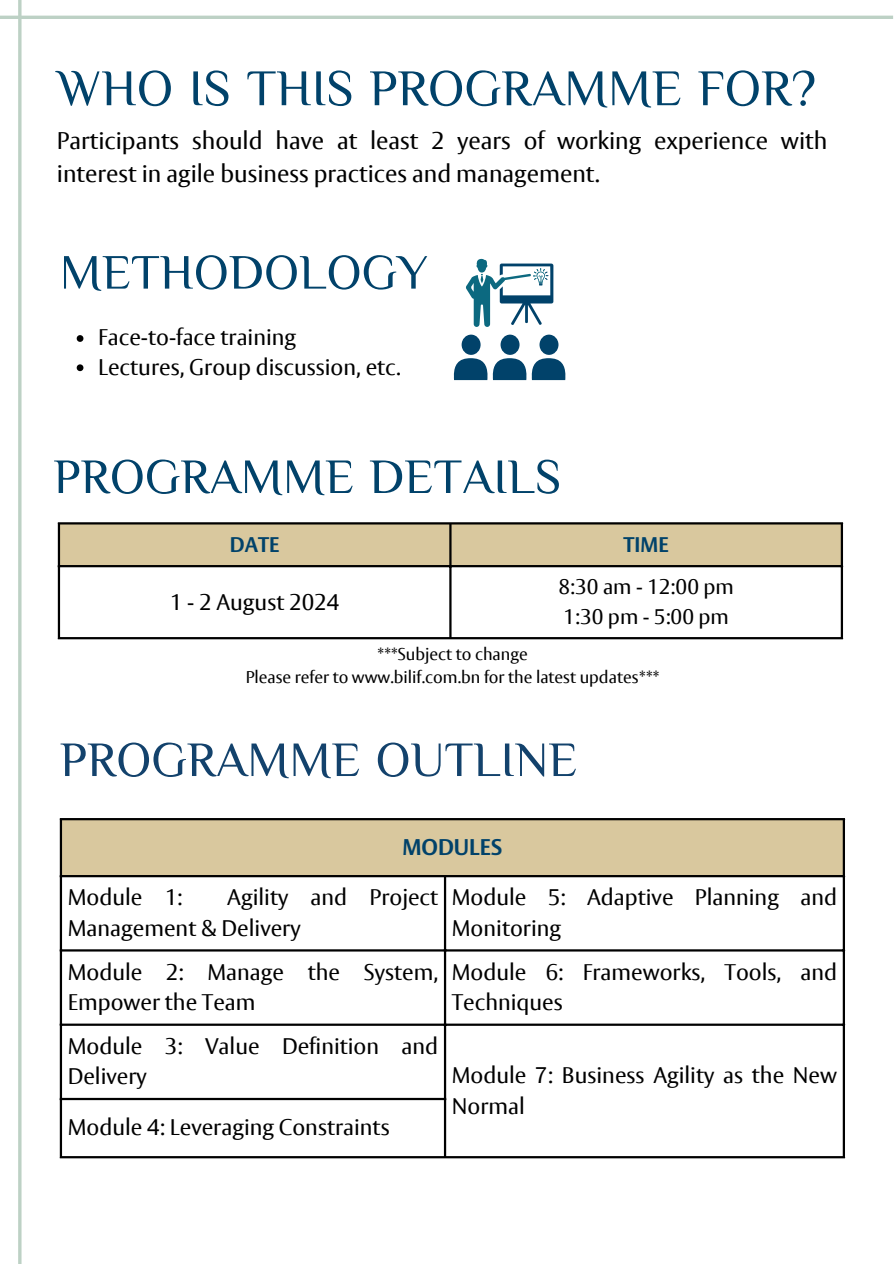
<style>
.page{position:relative;width:894px;height:1264px;background:#fff}
.page>*{position:absolute;margin:0;border:0;box-sizing:border-box;transform-origin:0 0}
.t1{font:78px "Ara Etab Al Monieee";color:#01426a}
.t2{font:75px "Ara Etab Al Monieee";color:#01426a}
.t3{font:75px "Ara Etab Al Monieee";color:#13426c}
.t4{font:24px/32.7px "Vesta Pro";color:#000}
.t5{font:22.5px/30.3px "Vesta Pro";color:#000}
.t6{font:700 22.5px "Vesta Pro";color:#01426a}
.t7{font:21px "Vesta Pro";color:#000}
.t8{font:700 21px "Vesta Pro";color:#01426a}
.t9{font:16.95px "Vesta Pro";color:#000}
</style>
<div class="page">
<hr style="left:0;top:16px;width:892px;height:3px;background:#bdd1c5">
<svg style="left:18px;top:0;width:4px;height:1263px;background:#c6d7cd"></svg>
<div style="left:61px;top:818px;width:782px;height:58px;background:#d9c89e"></div>
<hr style="left:60px;top:820px;width:2px;height:336px;background:#000">
<hr style="left:444px;top:877px;width:2px;height:279px;background:#000">
<hr style="left:842px;top:820px;width:2px;height:336px;background:#000">
<hr style="left:60px;top:818px;width:784px;height:2px;background:#000">
<hr style="left:60px;top:875px;width:784px;height:2px;background:#000">
<hr style="left:60px;top:949px;width:784px;height:2px;background:#000">
<hr style="left:60px;top:1023px;width:784px;height:2px;background:#000">
<hr style="left:60px;top:1097px;width:386px;height:3px;background:#000">
<hr style="left:60px;top:1156px;width:784px;height:2px;background:#000">
<div style="left:500px;top:334px;width:19px;height:21px;background:#01426a;border-radius:50%"></div>
<div style="left:461px;top:334px;width:19px;height:21px;background:#01426a;border-radius:50%"></div>
<svg style="left:453px;top:358px;width:112px;height:22px"></svg>
<div style="left:539px;top:334px;width:19px;height:21px;background:#01426a;border-radius:50%"></div>
<svg style="left:466px;top:258px;width:87px;height:69px"></svg>
<svg style="left:77px;top:335px;width:6px;height:7px"></svg>
<svg style="left:77px;top:364px;width:6px;height:7px"></svg>
<div style="left:60px;top:524px;width:780px;height:41px;background:#d9c89e"></div>
<hr style="left:58px;top:524px;width:2px;height:113px;background:#000">
<hr style="left:449px;top:524px;width:2px;height:113px;background:#000">
<hr style="left:840px;top:524px;width:2px;height:113px;background:#000">
<hr style="left:58px;top:522px;width:784px;height:2px;background:#000">
<hr style="left:58px;top:565px;width:784px;height:2px;background:#000">
<hr style="left:58px;top:637px;width:784px;height:2px;background:#000">
<p class="t1" style="left:57px;top:51px;width:760px">WHO IS THIS PROGRAMME FOR?</p>
<p class="t4" style="left:57px;top:124px;width:771px">Participants should have at least 2 years of working experience with interest in agile business practices and management.</p>
<p class="t2" style="left:60px;top:236px;width:369px">METHODOLOGY</p>
<p class="t5" style="left:98px;top:322px;width:200px">Face-to-face training</p>
<p class="t5" style="left:98px;top:351px;width:304px">Lectures, Group discussion, etc.</p>
<h1 class="t2" style="left:53px;top:440px;width:509px">PROGRAMME DETAILS</h1>
<p class="t8" style="left:230px;top:531px;width:51px">DATE</p>
<p class="t8" style="left:623px;top:531px;width:47px">TIME</p>
<p class="t5" style="left:170px;top:586px;width:171px">1 - 2 August 2024</p>
<p class="t7" style="left:558px;top:574px;width:177px">8:30 am - 12:00 pm</p>
<p class="t7" style="left:563px;top:603px;width:167px">1:30 pm - 5:00 pm</p>
<p class="t9" style="left:377px;top:643px;width:152px">***Subject to change</p>
<p class="t9" style="left:245px;top:667px;width:415px">Please refer to www.bilif.com.bn for the latest updates***</p>
<h1 class="t3" style="left:60px;top:723px;width:519px">PROGRAMME OUTLINE</h1>
<h2 class="t6" style="left:402px;top:833px;width:102px">MODULES</h2>
<h1 class="t5" style="left:68px;top:882px;width:116px">Module 1:</h1>
<h1 class="t5" style="left:68px;top:882px;width:372px;text-indent:159px">Agility and Project<br>Management &amp; Delivery</h1>
<p class="t5" style="left:451px;top:882px;width:386px">Module 5: Adaptive Planning and<br>Monitoring</p>
<p class="t5" style="left:68px;top:956px;width:372px">Module 2: Manage the System,<br>Empower the Team</p>
<p class="t5" style="left:451px;top:956px;width:386px">Module 6: Frameworks, Tools, and<br>Techniques</p>
<h1 class="t5" style="left:68px;top:1030px;width:372px">Module 3: Value Definition and<br>Delivery</h1>
<p class="t5" style="left:451px;top:1059px;width:386px">Module 7: Business Agility as the New<br>Normal</p>
<p class="t5" style="left:68px;top:1111px;width:323px">Module 4: Leveraging Constraints</p>
</div>
